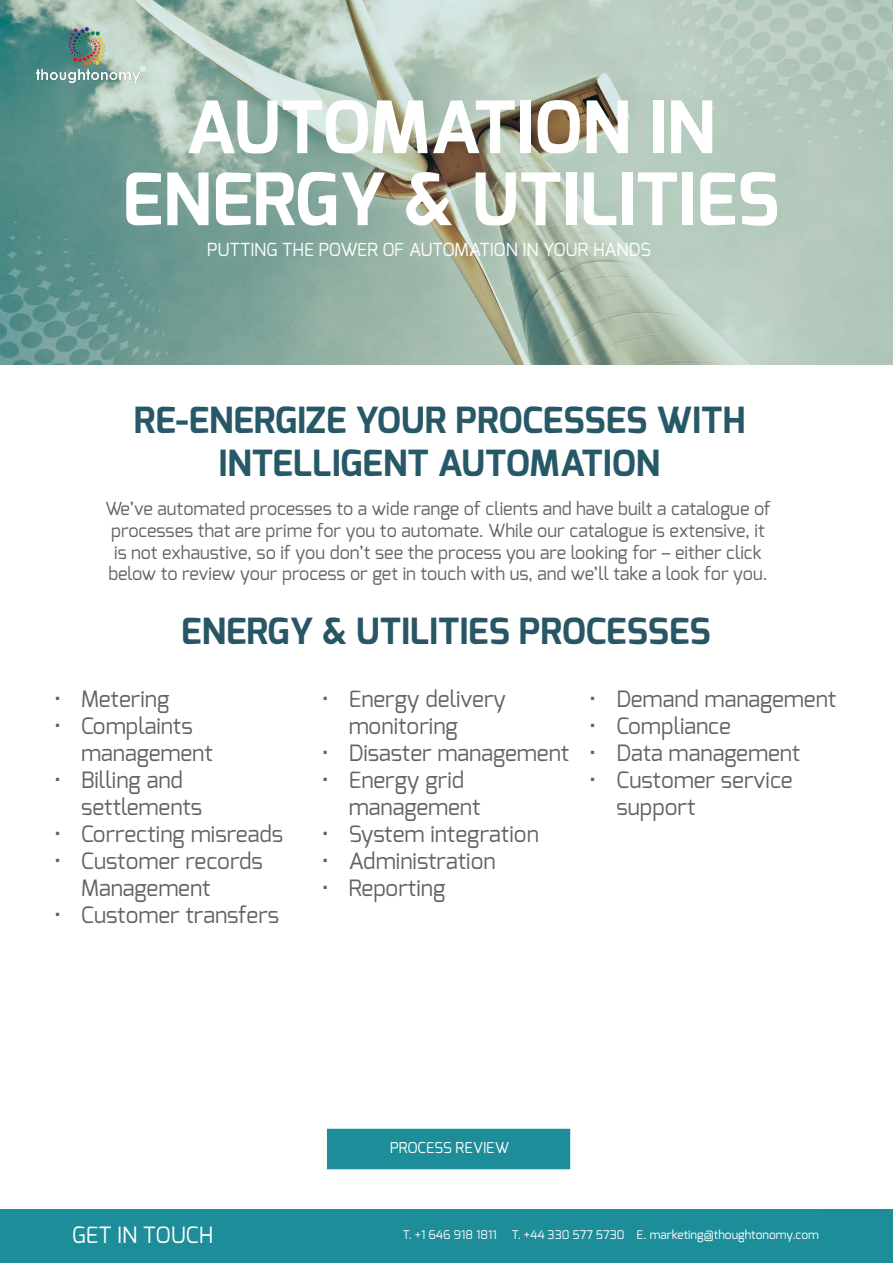
<style>
.page{position:relative;width:893px;height:1263px;background:#fff}
.page>*{position:absolute;margin:0;border:0;box-sizing:border-box;transform-origin:0 0}
.t1{font:700 72px/72px "Exo";color:#fff;text-align:center}
.t2{font:700 36px/43.2px "Exo";color:#275867;text-align:center}
.t3{font:700 36px "Exo";color:#285665}
.t4{font:22.5px/27px "Exo";color:#626362}
.t5{font:22.5px "Exo";color:#fff}
.t6{font:21px "Minion Pro";color:#fff}
.t7{font:18px/21.6px "Exo";color:#626362;text-align:center}
.t8{font:18px "Exo";color:#fff}
.t9{font:15px "Exo";color:#fff}
.t10{font:12px "Exo";color:#fff}
</style>
<div class="page">
<img style="left:0;top:0;width:893px;height:364px">
<div style="left:0;top:1209px;width:821px;height:54px;background:#1d8d99"></div>
<div style="left:327px;top:1129px;width:243px;height:40px;background:#1d8d99"></div>
<img style="left:36px;top:27px;width:108px;height:55px">
<div style="left:821px;top:1209px;width:72px;height:54px;background:#1d8d99"></div>
<p class="t6" style="left:139px;top:59px;width:8px">®</p>
<h1 class="t1" style="left:122px;top:91px;width:659px">AUTOMATION IN<br>ENERGY &amp; UTILITIES</h1>
<p class="t8" style="left:207px;top:238px;width:446px">PUTTING THE POWER OF AUTOMATION IN YOUR HANDS</p>
<h2 class="t2" style="left:134px;top:399px;width:613px">RE-ENERGIZE YOUR PROCESSES WITH<br>INTELLIGENT AUTOMATION</h2>
<p class="t7" style="left:105px;top:498px;width:668px">We’ve automated processes to a wide range of clients and have built a catalogue of processes that are prime for you to automate. While our catalogue is extensive, it is not exhaustive, so if you don’t see the process you are looking for – either click below to review your process or get in touch with us, and we’ll take a look for you.</p>
<h2 class="t3" style="left:181px;top:608px;width:531px">ENERGY &amp; UTILITIES PROCESSES</h2>
<p class="t4" style="left:54px;top:685px;width:117px">• Metering</p>
<p class="t4" style="left:81px;top:712px;width:133px;text-indent:-27px">• Complaints management</p>
<p class="t4" style="left:81px;top:766px;width:123px;text-indent:-27px">• Billing and settlements</p>
<p class="t4" style="left:54px;top:820px;width:231px">• Correcting misreads</p>
<p class="t4" style="left:81px;top:847px;width:183px;text-indent:-27px">• Customer records<br>Management</p>
<p class="t4" style="left:54px;top:901px;width:227px">• Customer transfers</p>
<p class="t4" style="left:349px;top:685px;width:159px;text-indent:-27px">• Energy delivery monitoring</p>
<p class="t4" style="left:322px;top:739px;width:249px">• Disaster management</p>
<p class="t4" style="left:349px;top:766px;width:133px;text-indent:-27px">• Energy grid management</p>
<p class="t4" style="left:322px;top:820px;width:219px">• System integration</p>
<p class="t4" style="left:322px;top:847px;width:176px">• Administration</p>
<p class="t4" style="left:322px;top:874px;width:125px">• Reporting</p>
<p class="t4" style="left:589px;top:685px;width:248px">• Demand management</p>
<p class="t4" style="left:589px;top:712px;width:143px">• Compliance</p>
<p class="t4" style="left:589px;top:739px;width:213px">• Data management</p>
<p class="t4" style="left:616px;top:766px;width:178px;text-indent:-27px">• Customer service support</p>
<p class="t5" style="left:72px;top:1220px;width:143px">GET IN TOUCH</p>
<p class="t9" style="left:390px;top:1138px;width:120px">PROCESS REVIEW</p>
<p class="t10" style="left:403px;top:1226px;width:96px">T. +1 646 918 1811</p>
<p class="t10" style="left:512px;top:1226px;width:309px">T. +44 330 577 5730 E. marketing@thoughtonomy.com</p>
</div>
